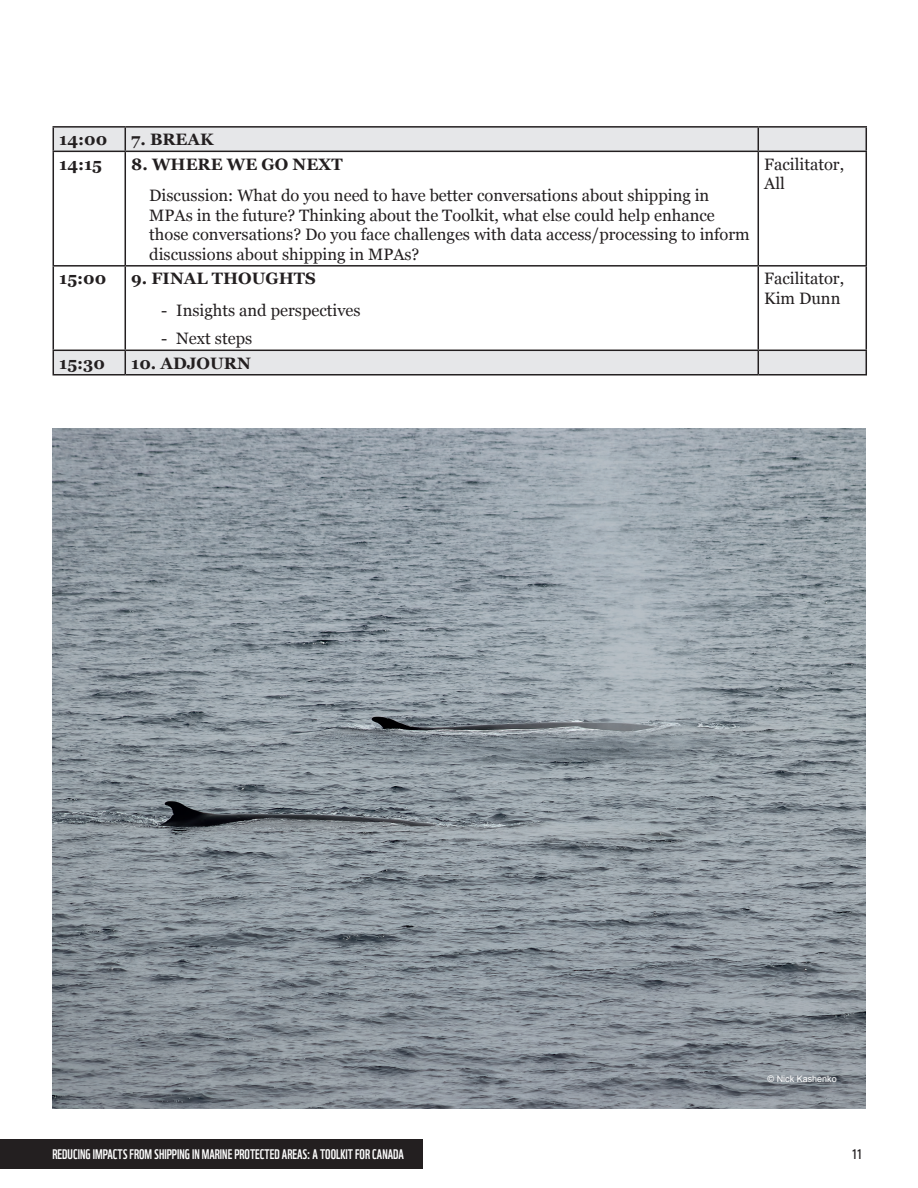
<style>
.page{position:relative;width:918px;height:1188px;background:#fff}
.page>*{position:absolute;margin:0;border:0;box-sizing:border-box;transform-origin:0 0}
.t1{font:16.5px/19.5px "Georgia";color:#231f20}
.t2{font:700 16.5px "Georgia";color:#231f20}
.t3{font:13.5px "WWF";color:#fff}
.t4{font:13.5px "WWF";color:#231f20}
.t5{font:9px "Arial";color:#fff}
</style>
<div class="page">
<div style="left:0;top:1139px;width:423px;height:30px;background:#231f20"></div>
<svg style="left:54px;top:128px;width:812px;height:246px"></svg>
<hr style="left:53px;top:126px;width:72px;height:2px;background:#231f20">
<svg style="left:53px;top:128px;width:1px;height:23px"></svg>
<hr style="left:125px;top:126px;width:633px;height:2px;background:#231f20">
<svg style="left:125px;top:128px;width:1px;height:23px"></svg>
<hr style="left:758px;top:126px;width:109px;height:2px;background:#231f20">
<svg style="left:758px;top:128px;width:1px;height:23px"></svg>
<svg style="left:866px;top:128px;width:1px;height:23px"></svg>
<hr style="left:53px;top:151px;width:72px;height:1px;background:#231f20">
<hr style="left:53px;top:152px;width:1px;height:113px;background:#231f20">
<hr style="left:125px;top:151px;width:633px;height:1px;background:#231f20">
<hr style="left:125px;top:152px;width:1px;height:113px;background:#231f20">
<hr style="left:758px;top:151px;width:109px;height:1px;background:#231f20">
<hr style="left:758px;top:152px;width:1px;height:113px;background:#231f20">
<hr style="left:866px;top:152px;width:1px;height:113px;background:#231f20">
<hr style="left:53px;top:265px;width:72px;height:2px;background:#231f20">
<hr style="left:53px;top:267px;width:1px;height:83px;background:#231f20">
<hr style="left:125px;top:265px;width:633px;height:2px;background:#231f20">
<hr style="left:125px;top:267px;width:1px;height:83px;background:#231f20">
<hr style="left:758px;top:265px;width:109px;height:2px;background:#231f20">
<hr style="left:758px;top:267px;width:1px;height:83px;background:#231f20">
<hr style="left:866px;top:267px;width:1px;height:83px;background:#231f20">
<hr style="left:53px;top:350px;width:72px;height:1px;background:#231f20">
<svg style="left:53px;top:351px;width:1px;height:23px"></svg>
<hr style="left:125px;top:350px;width:633px;height:1px;background:#231f20">
<svg style="left:125px;top:351px;width:1px;height:23px"></svg>
<hr style="left:758px;top:350px;width:109px;height:1px;background:#231f20">
<svg style="left:758px;top:351px;width:1px;height:23px"></svg>
<svg style="left:866px;top:351px;width:1px;height:23px"></svg>
<hr style="left:53px;top:374px;width:72px;height:2px;background:#231f20">
<hr style="left:125px;top:374px;width:633px;height:2px;background:#231f20">
<hr style="left:758px;top:374px;width:109px;height:2px;background:#231f20">
<img style="left:52px;top:428px;width:814px;height:681px">
<p class="t2" style="left:59px;top:127px;width:49px">14:00</p>
<p class="t2" style="left:131px;top:127px;width:84px">7. BREAK</p>
<p class="t2" style="left:59px;top:152px;width:44px">14:15</p>
<p class="t2" style="left:131px;top:152px;width:213px">8. WHERE WE GO NEXT</p>
<p class="t1" style="left:149px;top:185px;width:602px">Discussion: What do you need to have better conversations about shipping in MPAs in the future? Thinking about the Toolkit, what else could help enhance those conversations? Do you face challenges with data access/processing to inform discussions about shipping in MPAs?</p>
<p class="t2" style="left:59px;top:266px;width:49px">15:00</p>
<p class="t2" style="left:131px;top:266px;width:186px">9. FINAL THOUGHTS</p>
<p class="t1" style="left:161px;top:300px;width:201px">- Insights and perspectives</p>
<p class="t1" style="left:161px;top:328px;width:92px">- Next steps</p>
<p class="t2" style="left:59px;top:351px;width:47px">15:30</p>
<p class="t2" style="left:131px;top:351px;width:121px">10. ADJOURN</p>
<p class="t1" style="left:764px;top:154px;width:81px">Facilitator,<br>All</p>
<p class="t1" style="left:764px;top:268px;width:81px">Facilitator,<br>Kim Dunn</p>
<p class="t5" style="left:768px;top:1073px;width:71px">© Nick Kashenko</p>
<p class="t3" style="left:53px;top:1144px;width:353px">REDUCING IMPACTS FROM SHIPPING IN MARINE PROTECTED AREAS: A TOOLKIT FOR CANADA</p>
<p class="t4" style="left:852px;top:1144px;width:11px">11</p>
</div>
